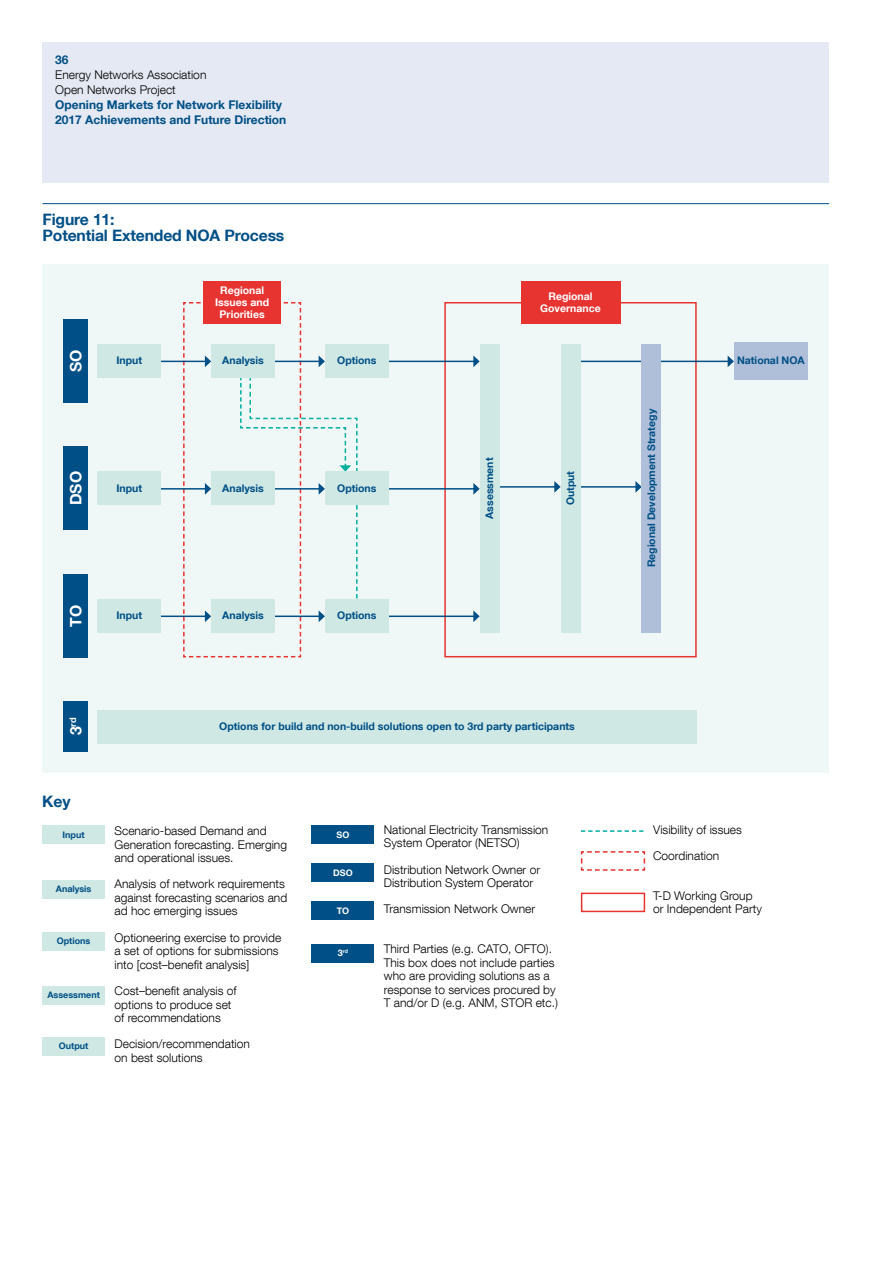
<style>
.page{position:relative;width:893px;height:1263px;background:#fff}
.page>*{position:absolute;margin:0;border:0;box-sizing:border-box;transform-origin:0 0}
.t1{font:700 15.75px/15.8px "Helvetica Neue LT Com";letter-spacing:-.01em;color:#004f86}
.t2{font:700 15.75px "Helvetica Neue LT Com";color:#fff}
.t3{font:300 12px/13.5px "Helvetica Neue LT Com";color:#000}
.t4{font:700 12px/15px "Helvetica Neue LT Com";color:#004f86}
.t5{font:700 10.5px "Helvetica Neue LT Com";color:#004f86}
.t6{font:700 10.5px/12px "Helvetica Neue LT Com";color:#fff;text-align:center}
.t7{font:700 9.15px "Helvetica Neue LT Com";color:#fff}
.t8{font:700 9px "Helvetica Neue LT Com";color:#004f86}
.t9{font:700 9px "Helvetica Neue LT Com";color:#fff}
.t10{font:700 5.25px "Helvetica Neue LT Com";color:#fff}
.s1{font-size:15.75px}
.s2{font-size:9px}
</style>
<div class="page">
<div style="left:43px;top:43px;width:786px;height:140px;background:#e4e9f3"></div>
<div style="left:43px;top:265px;width:786px;height:508px;background:#f0f8f7"></div>
<div style="left:444px;top:302px;width:253px;height:355px;border:2px solid #e73431"></div>
<hr style="left:43px;top:203px;width:786px;height:1px;background:#004f86">
<hr style="left:570px;top:361px;width:158px;height:1px;background:#004f86">
<svg style="left:728px;top:356px;width:6px;height:11px"></svg>
<div style="left:64px;top:319px;width:24px;height:83px;background:#004f86"></div>
<div style="left:64px;top:446px;width:24px;height:84px;background:#004f86"></div>
<div style="left:64px;top:574px;width:24px;height:83px;background:#004f86"></div>
<div style="left:64px;top:701px;width:24px;height:51px;background:#004f86"></div>
<div style="left:97px;top:710px;width:600px;height:33px;background:#cfe8e4"></div>
<div style="left:203px;top:281px;width:78px;height:42px;background:#e73431"></div>
<div style="left:521px;top:281px;width:99px;height:42px;background:#e73431"></div>
<hr style="left:156px;top:361px;width:50px;height:1px;background:#004f86">
<hr style="left:389px;top:361px;width:85px;height:1px;background:#004f86">
<svg style="left:473px;top:355px;width:7px;height:12px"></svg>
<div style="left:734px;top:342px;width:74px;height:37px;background:#afbfd9"></div>
<div style="left:97px;top:344px;width:64px;height:33px;background:#cfe8e4"></div>
<div style="left:325px;top:344px;width:64px;height:33px;background:#cfe8e4"></div>
<hr style="left:156px;top:615px;width:50px;height:2px;background:#004f86">
<hr style="left:389px;top:615px;width:85px;height:2px;background:#004f86">
<svg style="left:473px;top:610px;width:7px;height:12px"></svg>
<div style="left:97px;top:599px;width:64px;height:33px;background:#cfe8e4"></div>
<div style="left:325px;top:599px;width:64px;height:33px;background:#cfe8e4"></div>
<hr style="left:156px;top:488px;width:50px;height:2px;background:#004f86">
<svg style="left:182px;top:302px;width:181px;height:356px"></svg>
<hr style="left:389px;top:488px;width:85px;height:2px;background:#004f86">
<svg style="left:473px;top:483px;width:7px;height:12px"></svg>
<div style="left:97px;top:472px;width:64px;height:33px;background:#cfe8e4"></div>
<div style="left:211px;top:472px;width:64px;height:33px;background:#cfe8e4"></div>
<div style="left:325px;top:472px;width:64px;height:33px;background:#cfe8e4"></div>
<div style="left:42px;top:825px;width:63px;height:18px;background:#cfe8e4"></div>
<div style="left:42px;top:880px;width:63px;height:18px;background:#cfe8e4"></div>
<div style="left:42px;top:932px;width:63px;height:18px;background:#cfe8e4"></div>
<div style="left:42px;top:986px;width:63px;height:18px;background:#cfe8e4"></div>
<div style="left:42px;top:1037px;width:63px;height:18px;background:#cfe8e4"></div>
<div style="left:312px;top:826px;width:62px;height:18px;background:#004f86"></div>
<div style="left:312px;top:863px;width:62px;height:19px;background:#004f86"></div>
<div style="left:312px;top:902px;width:62px;height:18px;background:#004f86"></div>
<div style="left:312px;top:944px;width:62px;height:18px;background:#004f86"></div>
<svg style="left:581px;top:830px;width:62px;height:2px"></svg>
<svg style="left:580px;top:851px;width:66px;height:20px"></svg>
<div style="left:581px;top:893px;width:64px;height:19px;border:2px solid #e73431"></div>
<hr style="left:580px;top:486px;width:56px;height:2px;background:#004f86">
<svg style="left:635px;top:481px;width:7px;height:12px"></svg>
<hr style="left:499px;top:486px;width:56px;height:2px;background:#004f86">
<svg style="left:554px;top:481px;width:7px;height:12px"></svg>
<div style="left:480px;top:344px;width:19px;height:288px;background:#cfe8e4"></div>
<div style="left:561px;top:344px;width:19px;height:288px;background:#cfe8e4"></div>
<div style="left:642px;top:344px;width:19px;height:288px;background:#afbfd9"></div>
<p class="t4" style="left:55px;top:52px;width:15px">36</p>
<p class="t3" style="left:55px;top:67px;width:153px;line-height:15px">Energy Networks Association<br>Open Networks Project</p>
<p class="t4" style="left:55px;top:97px;width:233px">Opening Markets for Network Flexibility<br>2017 Achievements and Future Direction</p>
<h1 class="t1" style="left:43px;top:211px;width:243px">Figure 11:<br>Potential Extended NOA Process</h1>
<h1 class="t2" style="left:66px;top:372px;width:24px;rotate:-90deg">SO</h1>
<h1 class="t2" style="left:66px;top:505px;width:36px;rotate:-90deg">DSO</h1>
<h1 class="t2" style="left:66px;top:627px;width:23px;rotate:-90deg">TO</h1>
<p class="t6" style="left:215px;top:284px;width:55px">Regional<br>Issues and<br>Priorities</p>
<p class="t6" style="left:540px;top:290px;width:62px">Regional<br>Governance</p>
<p class="t5" style="left:117px;top:354px;width:27px">Input</p>
<p class="t5" style="left:222px;top:354px;width:43px">Analysis</p>
<p class="t5" style="left:337px;top:354px;width:41px">Options</p>
<p class="t5" style="left:737px;top:354px;width:69px">National NOA</p>
<p class="t5" style="left:117px;top:482px;width:27px">Input</p>
<p class="t5" style="left:222px;top:482px;width:43px">Analysis</p>
<p class="t5" style="left:337px;top:482px;width:41px">Options</p>
<p class="t5" style="left:117px;top:609px;width:27px">Input</p>
<p class="t5" style="left:222px;top:609px;width:43px">Analysis</p>
<p class="t5" style="left:337px;top:609px;width:41px">Options</p>
<p class="t5" style="left:483px;top:519px;width:63px;rotate:-90deg">Assessment</p>
<p class="t5" style="left:564px;top:505px;width:36px;rotate:-90deg">Output</p>
<p class="t5" style="left:645px;top:567px;width:160px;rotate:-90deg">Regional Development Strategy</p>
<p class="t7" style="left:67px;top:735px;width:19px;rotate:-90deg"><span class="s1">3</span>rd</p>
<p class="t5" style="left:219px;top:720px;width:357px">Options for build and non-build solutions open to 3rd party participants</p>
<h1 class="t1" style="left:42px;top:793px;width:30px">Key</h1>
<p class="t8" style="left:63px;top:829px;width:23px">Input</p>
<p class="t3" style="left:115px;top:824px;width:174px">Scenario-based Demand and<br>Generation forecasting. Emerging and operational issues.</p>
<p class="t8" style="left:56px;top:883px;width:37px">Analysis</p>
<p class="t3" style="left:115px;top:877px;width:174px">Analysis of network requirements against forecasting scenarios and ad hoc emerging issues</p>
<p class="t8" style="left:57px;top:935px;width:35px">Options</p>
<p class="t3" style="left:115px;top:930px;width:168px">Optioneering exercise to provide a set of options for submissions into [cost–benefit analysis]</p>
<p class="t3" style="left:115px;top:984px;width:124px;text-indent:-67px"><sub>Assessment</sub> Cost–benefit analysis of options to produce set of recommendations</p>
<p class="t8" style="left:59px;top:1040px;width:31px">Output</p>
<p class="t3" style="left:115px;top:1037px;width:137px">Decision/recommendation on best solutions</p>
<p class="t9" style="left:337px;top:829px;width:14px">SO</p>
<p class="t3" style="left:384px;top:823px;width:166px">National Electricity Transmission<br>System Operator (NETSO)</p>
<p class="t9" style="left:333px;top:867px;width:21px">DSO</p>
<p class="t3" style="left:384px;top:862px;width:158px">Distribution Network Owner or<br>Distribution System Operator</p>
<p class="t9" style="left:337px;top:905px;width:14px">TO</p>
<p class="t3" style="left:384px;top:902px;width:153px">Transmission Network Owner</p>
<p class="t10" style="left:338px;top:948px;width:12px"><span class="s2">3</span>rd</p>
<p class="t3" style="left:384px;top:942px;width:176px">Third Parties (e.g. CATO, OFTO).<br>This box does not include parties who are providing solutions as a response to services procured by<br>T and/or D (e.g. ANM, STOR etc.)</p>
<p class="t3" style="left:653px;top:816px;width:90px;line-height:26.2px">Visibility of issues<br>Coordination</p>
<p class="t3" style="left:653px;top:889px;width:110px">T-D Working Group or Independent Party</p>
</div>
